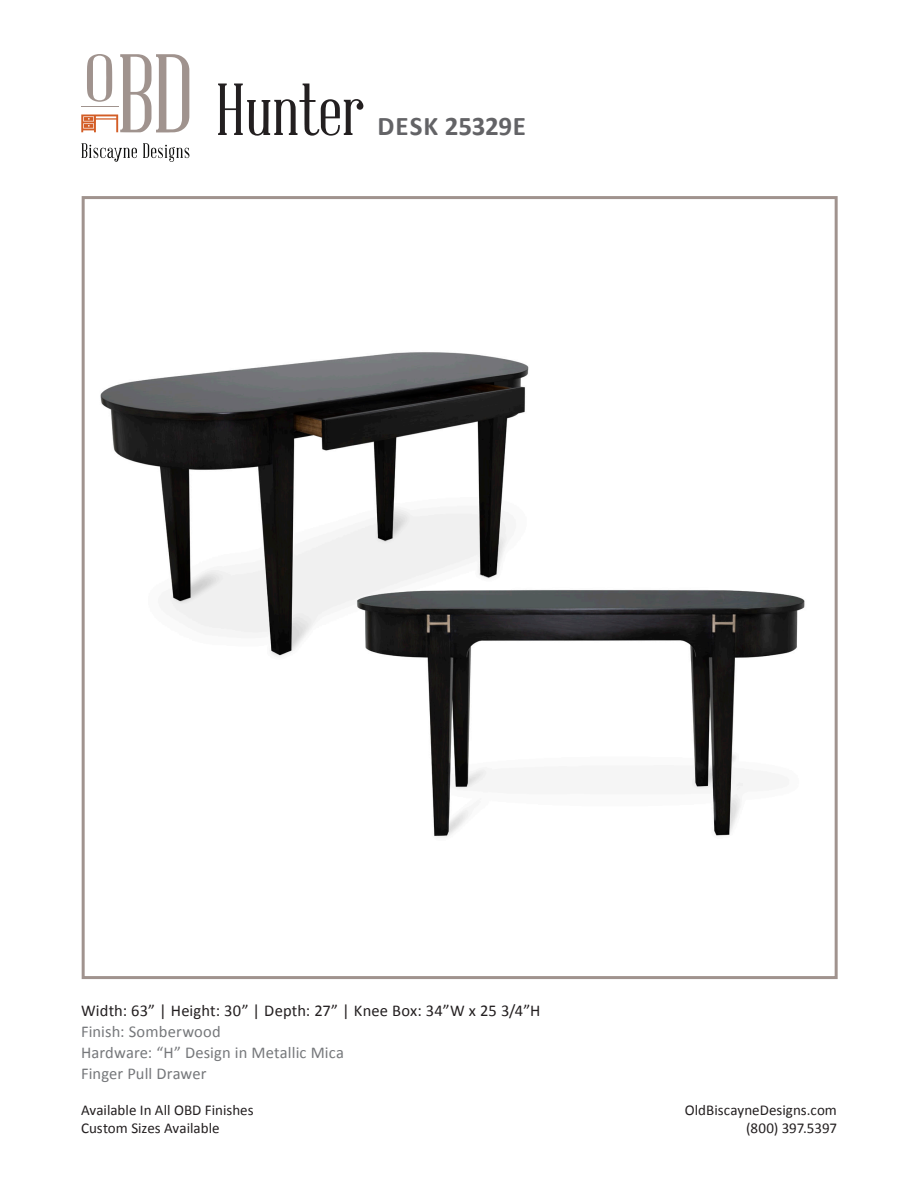
<style>
.page{position:relative;width:918px;height:1188px;background:#fff}
.page>*{position:absolute;margin:0;border:0;box-sizing:border-box;transform-origin:0 0}
.t1{font:72px "Abraham Lincoln";color:#231f20}
.t2{font:700 27px "Calibri";letter-spacing:.005em;color:#636366}
.t3{font:16.5px "Calibri";letter-spacing:.005em;color:#76787b}
.t4{font:16.5px "Calibri";letter-spacing:.01em;color:#231f20}
.t5{font:15px "Calibri";color:#231f20}
</style>
<div class="page">
<svg style="left:82px;top:143px;width:55px;height:19px"></svg>
<svg style="left:143px;top:143px;width:46px;height:19px"></svg>
<svg style="left:81px;top:54px;width:108px;height:78px"></svg>
<img style="left:100px;top:352px;width:705px;height:485px">
<div style="left:82px;top:196px;width:756px;height:783px;border:3px solid #a0938e"></div>
<p class="t1" style="left:216px;top:72px;width:149px">Hunter</p>
<p class="t2" style="left:378px;top:109px;width:150px">DESK 25329E</p>
<p class="t4" style="left:81px;top:1000px;width:461px">Width: 63” | Height: 30” | Depth: 27” | Knee Box: 34”W x 25 3/4”H</p>
<p class="t3" style="left:81px;top:1021px;width:141px">Finish: Somberwood</p>
<p class="t3" style="left:81px;top:1042px;width:265px">Hardware: “H” Design in Metallic Mica</p>
<p class="t3" style="left:81px;top:1063px;width:127px">Finger Pull Drawer</p>
<p class="t5" style="left:81px;top:1101px;width:174px">Available In All OBD Finishes</p>
<p class="t5" style="left:685px;top:1101px;width:154px">OldBiscayneDesigns.com</p>
<p class="t5" style="left:81px;top:1119px;width:140px">Custom Sizes Available</p>
<p class="t5" style="left:746px;top:1119px;width:92px">(800) 397.5397</p>
</div>
